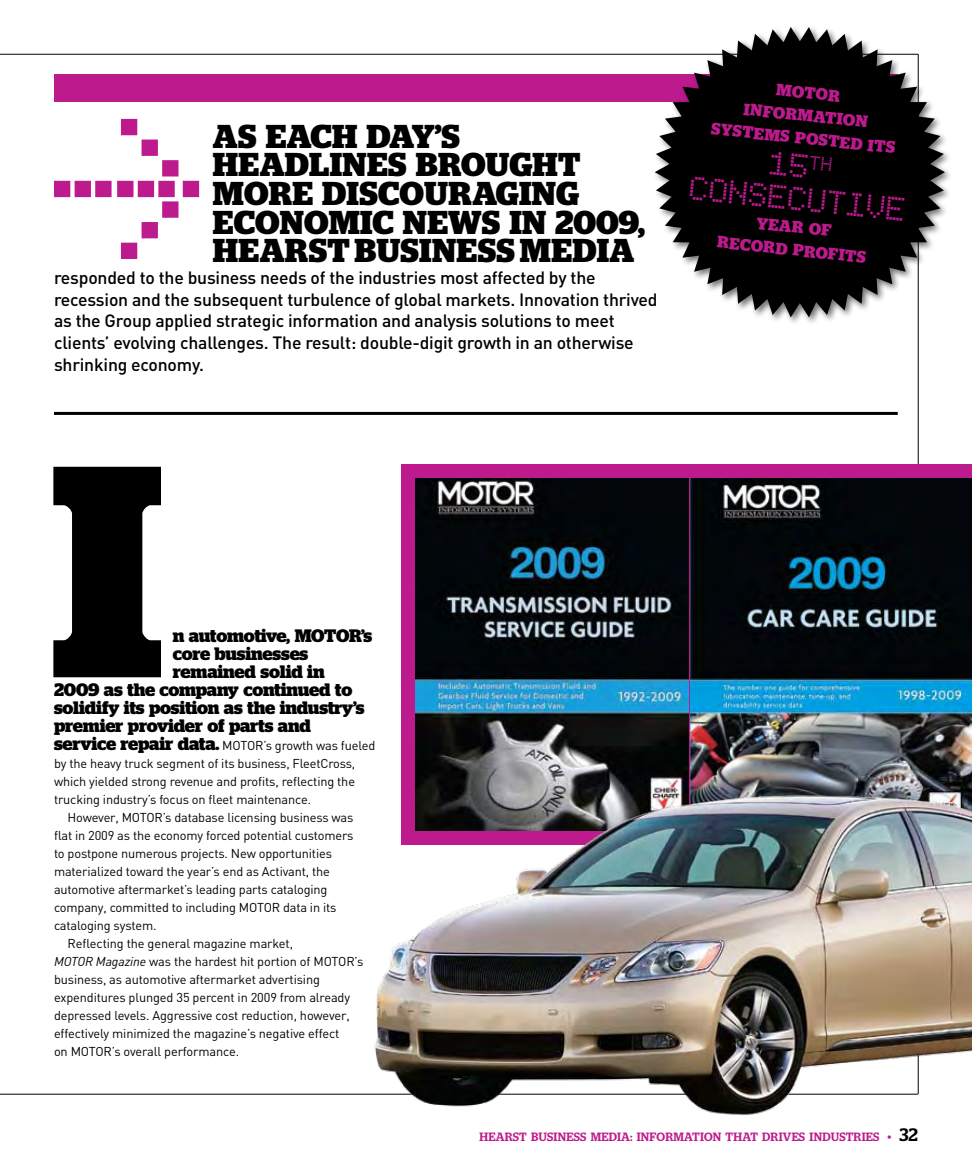
<style>
.page{position:relative;width:972px;height:1175px;background:#fff}
.page>*{position:absolute;margin:0;border:0;box-sizing:border-box;transform-origin:0 0}
.t1{font:700 300.6px "Stag";color:#000}
.t2{font:700 33px/28.5px "Stag";letter-spacing:.015em;color:#000}
.t3{font:27px/33.3px "Subway Ticker";color:#bd1a8d;text-align:center}
.t4{font:700 18px "Stag";letter-spacing:-.01em;color:#000}
.t5{font:500 17.7px/21.8px "DIN";letter-spacing:-.01em;color:#000}
.t6{font:700 16.5px/22.8px "Stag";color:#bd1a8d;text-align:center}
.t7{font:12.75px "DIN";letter-spacing:-.01em;color:#000}
.t8{font:500 12px "Stag";letter-spacing:.02em;color:#bd1a8d}
.s1{font-family:"Stag";font-weight:700;font-size:18px}
.s2{font-style:italic}
.s3{font-size:18px;color:#000}
</style>
<div class="page">
<hr style="left:918px;top:54px;width:1px;height:1040px;background:#000">
<img style="left:691px;top:478px;width:281px;height:271px">
<img style="left:415px;top:478px;width:273px;height:271px">
<hr style="left:0;top:54px;width:918px;height:1px;background:#000">
<hr style="left:0;top:1093px;width:918px;height:1px;background:#000">
<div style="left:54px;top:74px;width:844px;height:27px;background:#bd1a8d"></div>
<svg style="left:54px;top:119px;width:145px;height:140px"></svg>
<hr style="left:54px;top:412px;width:844px;height:3px;background:#000">
<div style="left:402px;top:464px;width:570px;height:14px;background:#bd1a8d"></div>
<div style="left:652px;top:24px;width:300px;height:301px;background:#000;opacity:.55"></div>
<svg style="left:655px;top:27px;width:290px;height:290px;fill:#000"></svg>
<div style="left:402px;top:466px;width:13px;height:374px;background:#bd1a8d"></div>
<img style="left:297px;top:749px;width:675px;height:366px">
<h2 class="t2" style="left:213px;top:125px;width:434px">As each day’s headlines brought more discouraging economic news in 2009,<br>Hearst Business Media</h2>
<p class="t5" style="left:54px;top:266px;width:605px">responded to the business needs of the industries most affected by the recession and the subsequent turbulence of global markets. Innovation thrived as the Group applied strategic information and analysis solutions to meet clients’ evolving challenges. The result: double-digit growth in an otherwise shrinking economy.</p>
<p class="t6" style="left:777px;top:79px;width:17px;rotate:6deg">MOTOR</p>
<p class="t6" style="left:745px;top:99px;width:126px;rotate:6deg">Information</p>
<p class="t6" style="left:713px;top:118px;width:186px;rotate:6deg">Systems posted its</p>
<h3 class="t3" style="left:694px;top:140px;width:219px;rotate:6deg">15<sup>th<br></sup>c on sec uti ve</h3>
<p class="t6" style="left:721px;top:209px;width:151px;rotate:6deg">year of record profits</p>
<h1 class="t1" style="left:51px;top:460px;width:114px">I</h1>
<h3 class="t4" style="left:173px;top:629px;width:137px">n automotive, MOTOR</h3>
<h3 class="t4" style="left:361px;top:629px;width:13px">’s</h3>
<h3 class="t4" style="left:173px;top:647px;width:137px">core businesses</h3>
<h3 class="t4" style="left:173px;top:665px;width:153px">remained solid in</h3>
<h3 class="t4" style="left:54px;top:683px;width:300px">2009 as the company continued to</h3>
<h3 class="t4" style="left:54px;top:701px;width:312px">solidify its position as the industry’s</h3>
<h3 class="t4" style="left:54px;top:719px;width:258px">premier provider of parts and</h3>
<p class="t7" style="left:54px;top:737px;width:323px"><span class="s1">service repair data.</span> MOTOR’s growth was fueled</p>
<p class="t7" style="left:54px;top:755px;width:303px">by the heavy truck segment of its business, FleetCross,</p>
<p class="t7" style="left:54px;top:773px;width:303px">which yielded strong revenue and profits, reflecting the</p>
<p class="t7" style="left:54px;top:791px;width:259px">trucking industry’s focus on fleet maintenance.</p>
<p class="t7" style="left:68px;top:809px;width:287px">However, MOTOR’s database licensing business was</p>
<p class="t7" style="left:54px;top:827px;width:301px">flat in 2009 as the economy forced potential customers</p>
<p class="t7" style="left:54px;top:845px;width:280px">to postpone numerous projects. New opportunities</p>
<p class="t7" style="left:54px;top:863px;width:277px">materialized toward the year’s end as Activant, the</p>
<p class="t7" style="left:54px;top:881px;width:275px">automotive aftermarket’s leading parts cataloging</p>
<p class="t7" style="left:54px;top:899px;width:284px">company, committed to including MOTOR data in its</p>
<p class="t7" style="left:54px;top:917px;width:104px">cataloging system.</p>
<p class="t7" style="left:68px;top:935px;width:227px">Reflecting the general magazine market,</p>
<p class="t7" style="left:54px;top:953px;width:311px"><span class="s2">MOTOR Magazine</span> was the hardest hit portion of MOTOR’s</p>
<p class="t7" style="left:54px;top:971px;width:268px">business, as automotive aftermarket advertising</p>
<p class="t7" style="left:54px;top:989px;width:298px">expenditures plunged 35 percent in 2009 from already</p>
<p class="t7" style="left:54px;top:1007px;width:297px">depressed levels. Aggressive cost reduction, however,</p>
<p class="t7" style="left:54px;top:1025px;width:287px">effectively minimized the magazine’s negative effect</p>
<p class="t7" style="left:54px;top:1043px;width:187px">on MOTOR’s overall performance.</p>
<p class="t8" style="left:480px;top:1132px;width:18px">HEAR</p>
<p class="t8" style="left:513px;top:1132px;width:407px">ST BUSINESS MEDIA: INFORMATION THAT DRIVES INDUSTRIES • <span class="s3">32</span></p>
</div>
